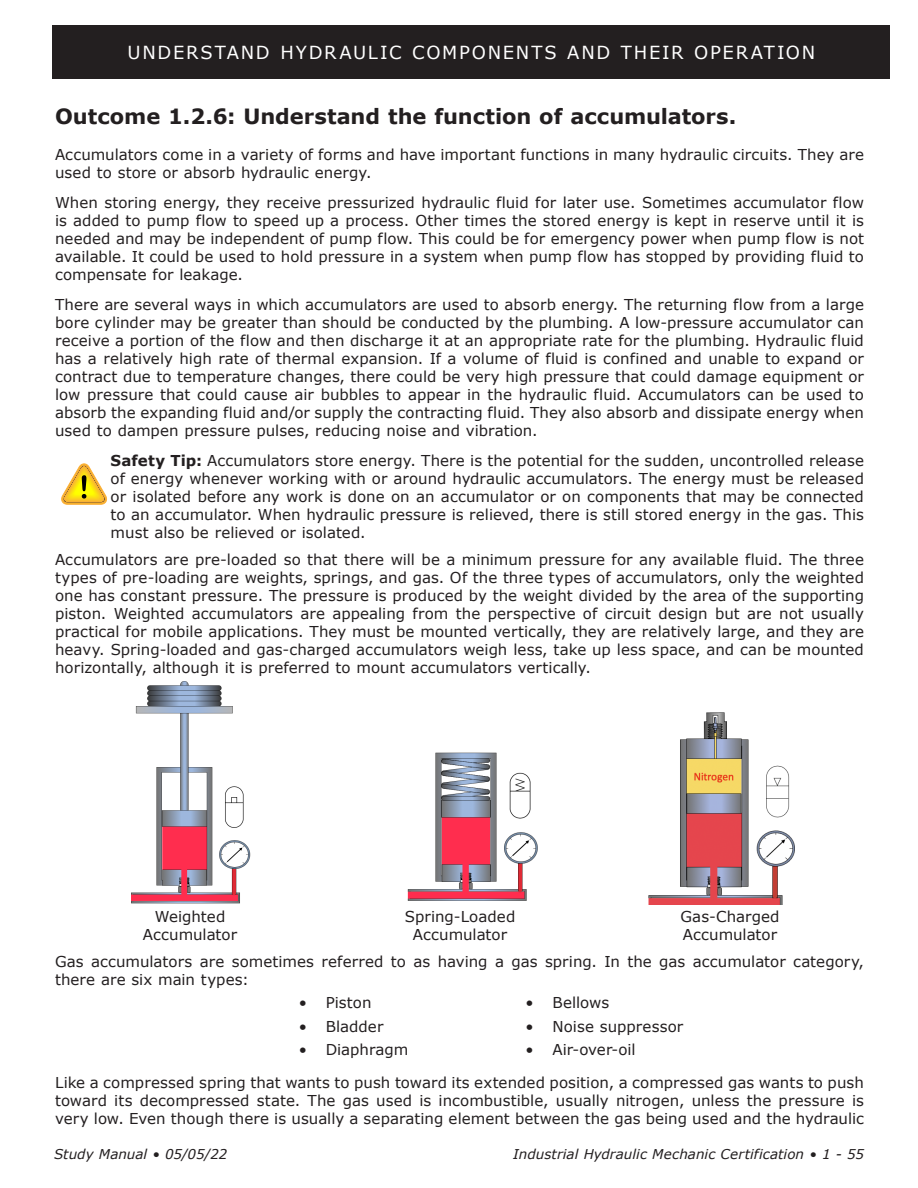
<style>
.page{position:relative;width:918px;height:1188px;background:#fff}
.page>*{position:absolute;margin:0;border:0;box-sizing:border-box;transform-origin:0 0}
.t1{font:700 21px "Verdana";letter-spacing:-.005em;color:#231f20}
.t2{font:18px "Verdana";letter-spacing:.095em;color:#fff}
.t3{font:15px/18px "Verdana";letter-spacing:.005em;color:#231f20;text-align:justify}
.t4{font:italic 13.5px "Verdana";letter-spacing:.005em;color:#231f20}
.s1{font-weight:700}
</style>
<div class="page">
<div style="left:53px;top:25px;width:837px;height:54px;background:#231f20"></div>
<img style="left:131px;top:681px;width:120px;height:223px">
<img style="left:407px;top:752px;width:131px;height:149px">
<img style="left:648px;top:712px;width:147px;height:192px">
<svg style="left:61px;top:464px;width:46px;height:40px"></svg>
<p class="t2" style="left:128px;top:41px;width:689px">UNDERSTAND HYDRAULIC COMPONENTS AND THEIR OPERATION</p>
<p class="t1" style="left:55px;top:103px;width:683px">Outcome 1.2.6: Understand the function of accumulators.</p>
<p class="t3" style="left:55px;top:146px;width:810px">Accumulators come in a variety of forms and have important functions in many hydraulic circuits. They are used to store or absorb hydraulic energy.</p>
<p class="t3" style="left:55px;top:194px;width:810px">When storing energy, they receive pressurized hydraulic fluid for later use. Sometimes accumulator flow is added to pump flow to speed up a process. Other times the stored energy is kept in reserve until it is needed and may be independent of pump flow. This could be for emergency power when pump flow is not available. It could be used to hold pressure in a system when pump flow has stopped by providing fluid to compensate for leakage.</p>
<p class="t3" style="left:55px;top:296px;width:810px">There are several ways in which accumulators are used to absorb energy. The returning flow from a large bore cylinder may be greater than should be conducted by the plumbing. A low-pressure accumulator can receive a portion of the flow and then discharge it at an appropriate rate for the plumbing. Hydraulic fluid has a relatively high rate of thermal expansion. If a volume of fluid is confined and unable to expand or contract due to temperature changes, there could be very high pressure that could damage equipment or low pressure that could cause air bubbles to appear in the hydraulic fluid. Accumulators can be used to absorb the expanding fluid and/or supply the contracting fluid. They also absorb and dissipate energy when used to dampen pressure pulses, reducing noise and vibration.</p>
<p class="t3" style="left:111px;top:452px;width:755px"><span class="s1">Safety Tip:</span> Accumulators store energy. There is the potential for the sudden, uncontrolled release of energy whenever working with or around hydraulic accumulators. The energy must be released or isolated before any work is done on an accumulator or on components that may be connected to an accumulator. When hydraulic pressure is relieved, there is still stored energy in the gas. This must also be relieved or isolated.</p>
<p class="t3" style="left:55px;top:551px;width:810px">Accumulators are pre-loaded so that there will be a minimum pressure for any available fluid. The three types of pre-loading are weights, springs, and gas. Of the three types of accumulators, only the weighted one has constant pressure. The pressure is produced by the weight divided by the area of the supporting piston. Weighted accumulators are appealing from the perspective of circuit design but are not usually practical for mobile applications. They must be mounted vertically, they are relatively large, and they are heavy. Spring-loaded and gas-charged accumulators weigh less, take up less space, and can be mounted horizontally, although it is preferred to mount accumulators vertically.</p>
<p class="t3" style="left:681px;top:908px;width:101px">Gas-Charged</p>
<p class="t3" style="left:683px;top:926px;width:96px">Accumulator</p>
<p class="t3" style="left:55px;top:953px;width:810px">Gas accumulators are sometimes referred to as having a gas spring. In the gas accumulator category, there are six main types:</p>
<p class="t3" style="left:299px;top:994px;width:74px">• Piston</p>
<p class="t3" style="left:525px;top:994px;width:85px">• Bellows</p>
<p class="t3" style="left:299px;top:1018px;width:86px">• Bladder</p>
<p class="t3" style="left:525px;top:1018px;width:159px">• Noise suppressor</p>
<p class="t3" style="left:299px;top:1041px;width:111px">• Diaphragm</p>
<p class="t3" style="left:525px;top:1041px;width:112px">• Air-over-oil</p>
<p class="t3" style="left:55px;top:1074px;width:810px">Like a compressed spring that wants to push toward its extended position, a compressed gas wants to push toward its decompressed state. The gas used is incombustible, usually nitrogen, unless the pressure is very low. Even though there is usually a separating element between the gas being used and the hydraulic</p>
<p class="t3" style="left:155px;top:908px;width:72px">Weighted</p>
<p class="t3" style="left:143px;top:926px;width:96px">Accumulator</p>
<p class="t3" style="left:405px;top:908px;width:112px">Spring-Loaded</p>
<p class="t3" style="left:413px;top:926px;width:96px">Accumulator</p>
<p class="t4" style="left:54px;top:1146px;width:175px">Study Manual • 05/05/22</p>
<p class="t4" style="left:513px;top:1146px;width:352px">Industrial Hydraulic Mechanic Certification • 1 - 55</p>
</div>
